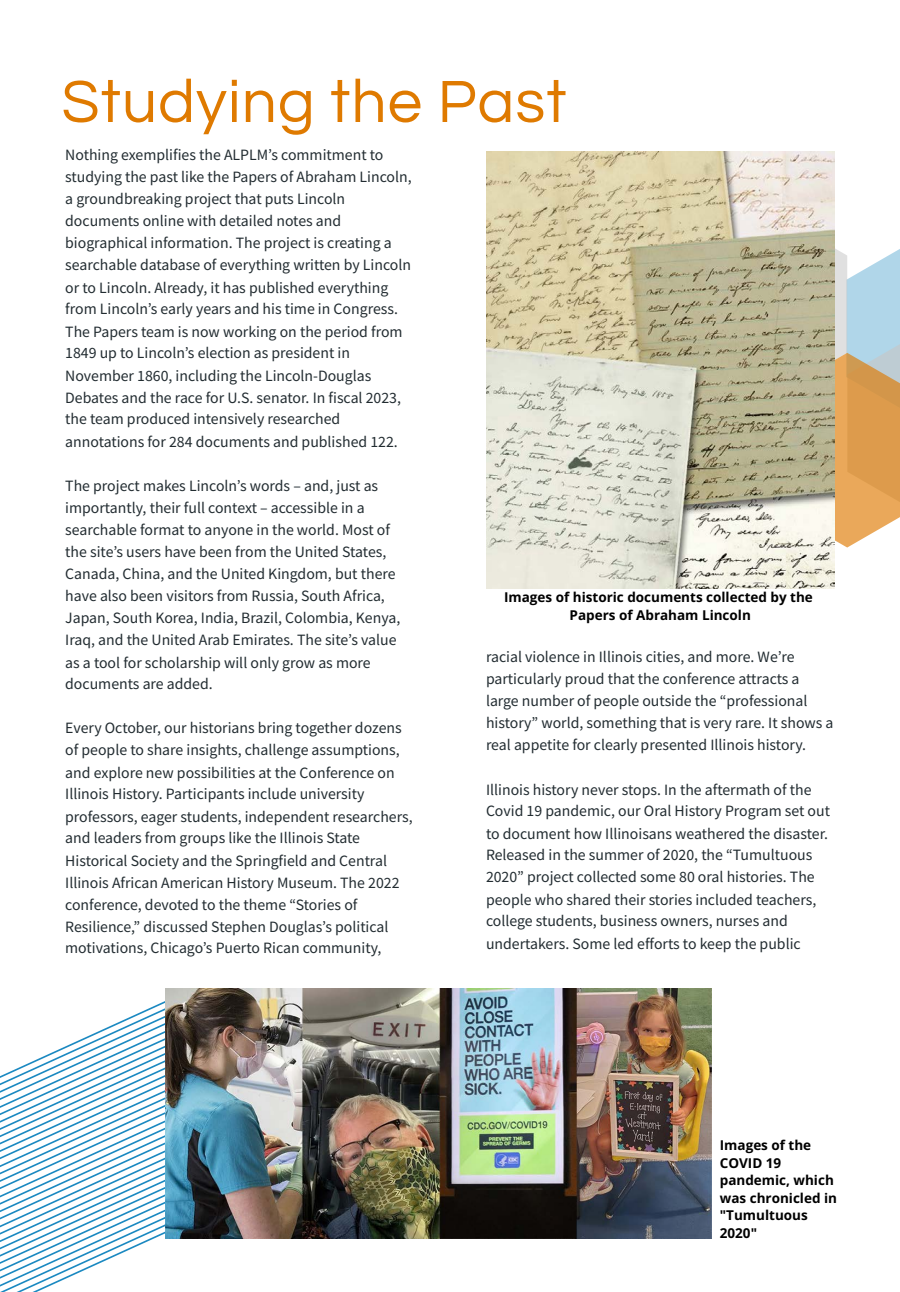
<style>
.page{position:relative;width:900px;height:1292px;background:#fff}
.page>*{position:absolute;margin:0;border:0;box-sizing:border-box;transform-origin:0 0}
.t1{font:61.8px "Questrial";letter-spacing:.02em;color:#df7a00}
.t2{font:15.75px/22px "Source Sans Pro";color:#222c31}
.t3{font:700 13.5px/17.5px "Open Sans";color:#000}
</style>
<div class="page">
<svg style="left:0;top:988px;width:193px;height:303px"></svg>
<svg style="left:835px;top:249px;width:65px;height:298px"></svg>
<img style="left:486px;top:151px;width:349px;height:437px">
<img style="left:166px;top:988px;width:545px;height:250px">
<p class="t1" style="left:62px;top:71px;width:507px">Studying the Past</p>
<p class="t2" style="left:65px;top:143px;width:320px">Nothing exemplifies the ALPLM’s commitment to</p>
<p class="t2" style="left:65px;top:166px;width:348px">studying the past like the Papers of Abraham Lincoln,</p>
<p class="t2" style="left:65px;top:187px;width:281px">a groundbreaking project that puts Lincoln</p>
<p class="t2" style="left:65px;top:210px;width:278px">documents online with detailed notes and</p>
<p class="t2" style="left:65px;top:231px;width:347px">biographical information. The project is creating a searchable database of everything written by Lincoln or to Lincoln. Already, it has published everything from Lincoln’s early years and his time in Congress.<br>The Papers team is now working on the period from 1849 up to Lincoln’s election as president in November 1860, including the Lincoln-Douglas Debates and the race for U.S. senator. In fiscal 2023, the team produced intensively researched annotations for 284 documents and published 122.</p>
<p class="t2" style="left:65px;top:474px;width:337px">The project makes Lincoln’s words – and, just as importantly, their full context – accessible in a searchable format to anyone in the world. Most of the site’s users have been from the United States, Canada, China, and the United Kingdom, but there have also been visitors from Russia, South Africa, Japan, South Korea, India, Brazil, Colombia, Kenya, Iraq, and the United Arab Emirates. The site’s value as a tool for scholarship will only grow as more documents are added.</p>
<p class="t2" style="left:65px;top:716px;width:349px">Every October, our historians bring together dozens of people to share insights, challenge assumptions, and explore new possibilities at the Conference on Illinois History. Participants include university professors, eager students, independent researchers, and leaders from groups like the Illinois State Historical Society and the Springfield and Central Illinois African American History Museum. The 2022 conference, devoted to the theme “Stories of Resilience,” discussed Stephen Douglas’s political motivations, Chicago’s Puerto Rican community,</p>
<p class="t3" style="left:504px;top:587px;width:310px">Images of historic documents collected by the</p>
<p class="t3" style="left:570px;top:605px;width:183px">Papers of Abraham Lincoln</p>
<p class="t2" style="left:486px;top:645px;width:349px">racial violence in Illinois cities, and more. We’re particularly proud that the conference attracts a large number of people outside the “professional history” world, something that is very rare. It shows a real appetite for clearly presented Illinois history.</p>
<p class="t2" style="left:486px;top:778px;width:346px">Illinois history never stops. In the aftermath of the<br>Covid 19 pandemic, our Oral History Program set out to document how Illinoisans weathered the disaster.</p>
<p class="t2" style="left:486px;top:843px;width:328px">Released in the summer of 2020, the “Tumultuous</p>
<p class="t2" style="left:486px;top:865px;width:330px">2020” project collected some 80 oral histories. The</p>
<p class="t2" style="left:486px;top:888px;width:332px">people who shared their stories included teachers,</p>
<p class="t2" style="left:486px;top:909px;width:303px">college students, business owners, nurses and</p>
<p class="t2" style="left:486px;top:932px;width:316px">undertakers. Some led efforts to keep the public</p>
<p class="t3" style="left:720px;top:1136px;width:119px">Images of the<br>COVID 19 pandemic, which was chronicled in "Tumultuous<br>2020"</p>
</div>
